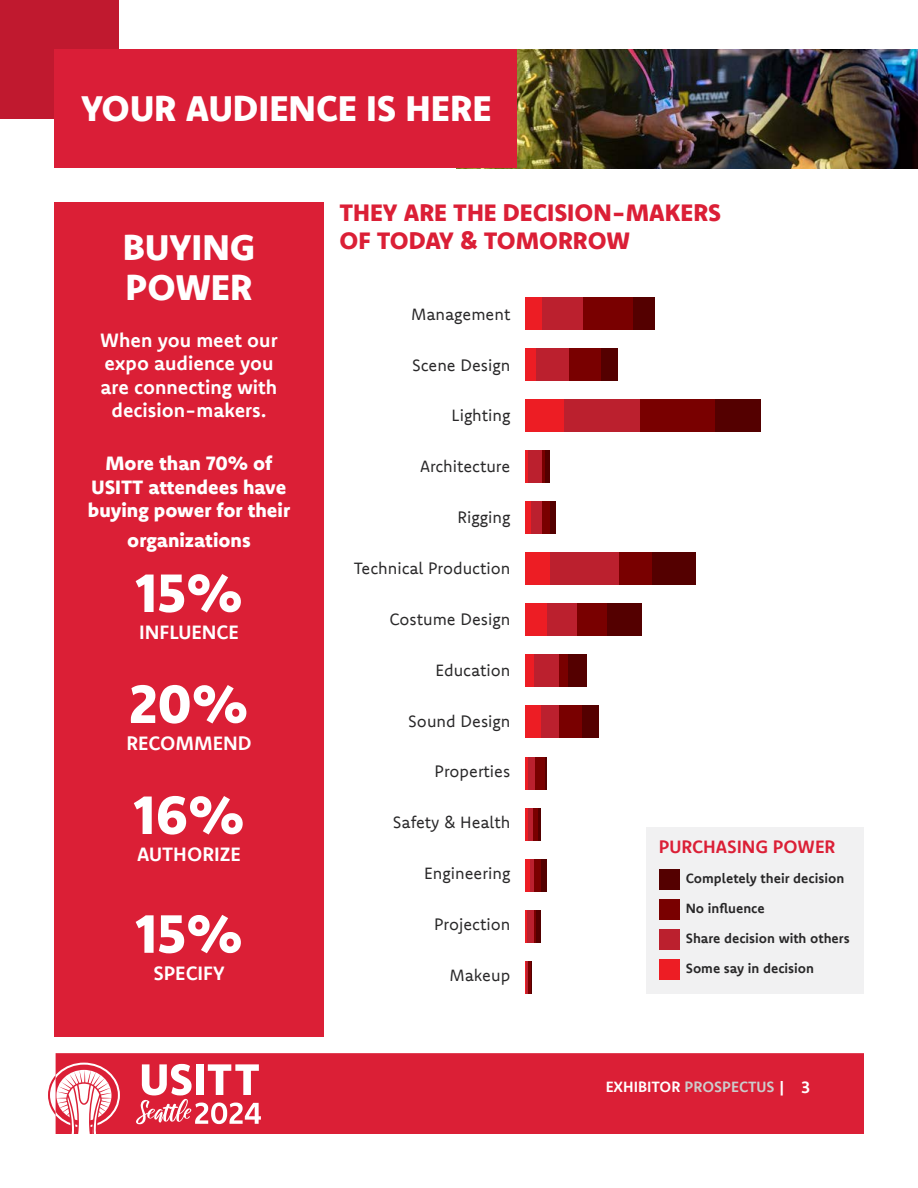
<style>
.page{position:relative;width:918px;height:1188px;background:#fff}
.page>*{position:absolute;margin:0;border:0;box-sizing:border-box;transform-origin:0 0}
.t1{font:800 54px/111px "Komet";color:#fff}
.t2{font:800 36px/40.5px "Komet";color:#fff}
.t3{font:800 24px/28.8px "Komet";color:#db1f36}
.t4{font:700 19.5px/23.4px "Komet";color:#fff;text-align:center}
.t5{font:800 19.5px/23.4px "Komet";color:#fff;text-align:center}
.t6{font:700 18px "Komet";color:#db1f36}
.t7{font:16.5px "Komet";color:#292829}
.t8{font:700 15px "Komet";color:#fff}
.t9{font:700 13.5px "Komet";color:#292829}
.s1{color:#ccc}
.s2{font-size:16.5px}
</style>
<div class="page">
<div style="left:56px;top:1053px;width:808px;height:81px;background:#db1f36"></div>
<svg style="left:48px;top:1063px;width:72px;height:71px"></svg>
<svg style="left:136px;top:1064px;width:125px;height:60px"></svg>
<div style="left:647px;top:827px;width:217px;height:167px;background:#f1f1f2"></div>
<img style="left:516px;top:50px;width:402px;height:118px">
<div style="left:0;top:0;width:118px;height:119px;background:#c0192f"></div>
<div style="left:54px;top:50px;width:462px;height:118px;background:#da1e37"></div>
<div style="left:54px;top:202px;width:270px;height:835px;background:#db1f36"></div>
<div style="left:525px;top:297px;width:18px;height:33px;background:#ed1d24"></div>
<div style="left:542px;top:297px;width:42px;height:33px;background:#bb202e"></div>
<div style="left:584px;top:297px;width:50px;height:33px;background:#790000"></div>
<div style="left:633px;top:297px;width:21px;height:33px;background:#540000"></div>
<div style="left:525px;top:348px;width:12px;height:33px;background:#ed1d24"></div>
<div style="left:536px;top:348px;width:33px;height:33px;background:#bb202e"></div>
<div style="left:569px;top:348px;width:32px;height:33px;background:#790000"></div>
<div style="left:601px;top:348px;width:17px;height:33px;background:#540000"></div>
<hr style="left:525px;top:450px;width:4px;height:33px;background:#ed1d24">
<div style="left:528px;top:450px;width:14px;height:33px;background:#bb202e"></div>
<hr style="left:542px;top:450px;width:4px;height:33px;background:#790000">
<div style="left:545px;top:450px;width:5px;height:33px;background:#540000"></div>
<div style="left:525px;top:501px;width:6px;height:33px;background:#ed1d24"></div>
<div style="left:531px;top:501px;width:12px;height:33px;background:#bb202e"></div>
<div style="left:542px;top:501px;width:8px;height:33px;background:#790000"></div>
<div style="left:550px;top:501px;width:5px;height:33px;background:#540000"></div>
<hr style="left:525px;top:757px;width:3px;height:33px;background:#ed1d24">
<div style="left:528px;top:757px;width:7px;height:33px;background:#bb202e"></div>
<div style="left:535px;top:757px;width:10px;height:33px;background:#790000"></div>
<hr style="left:545px;top:757px;width:2px;height:33px;background:#540000">
<div style="left:525px;top:859px;width:5px;height:33px;background:#ed1d24"></div>
<hr style="left:530px;top:859px;width:4px;height:33px;background:#bb202e">
<div style="left:534px;top:859px;width:8px;height:33px;background:#790000"></div>
<div style="left:541px;top:859px;width:6px;height:33px;background:#540000"></div>
<hr style="left:525px;top:808px;width:3px;height:33px;background:#ed1d24">
<div style="left:528px;top:808px;width:6px;height:33px;background:#bb202e"></div>
<hr style="left:534px;top:808px;width:4px;height:33px;background:#790000">
<hr style="left:538px;top:808px;width:3px;height:33px;background:#540000">
<hr style="left:525px;top:910px;width:2px;height:33px;background:#ed1d24">
<div style="left:527px;top:910px;width:7px;height:33px;background:#bb202e"></div>
<hr style="left:534px;top:910px;width:2px;height:33px;background:#790000">
<div style="left:536px;top:910px;width:5px;height:33px;background:#540000"></div>
<hr style="left:525px;top:961px;width:1px;height:33px;background:#ed1d24">
<hr style="left:526px;top:961px;width:2px;height:33px;background:#bb202e">
<hr style="left:528px;top:961px;width:3px;height:33px;background:#790000">
<hr style="left:531px;top:961px;width:1px;height:33px;background:#540000">
<div style="left:525px;top:399px;width:40px;height:33px;background:#ed1d24"></div>
<div style="left:564px;top:399px;width:76px;height:33px;background:#bb202e"></div>
<div style="left:640px;top:399px;width:75px;height:33px;background:#790000"></div>
<div style="left:715px;top:399px;width:45px;height:33px;background:#540000"></div>
<div style="left:525px;top:552px;width:25px;height:33px;background:#ed1d24"></div>
<div style="left:550px;top:552px;width:69px;height:33px;background:#bb202e"></div>
<div style="left:619px;top:552px;width:34px;height:33px;background:#790000"></div>
<div style="left:652px;top:552px;width:44px;height:33px;background:#540000"></div>
<div style="left:525px;top:603px;width:23px;height:33px;background:#ed1d24"></div>
<div style="left:547px;top:603px;width:31px;height:33px;background:#bb202e"></div>
<div style="left:577px;top:603px;width:30px;height:33px;background:#790000"></div>
<div style="left:607px;top:603px;width:34px;height:33px;background:#540000"></div>
<div style="left:525px;top:654px;width:10px;height:33px;background:#ed1d24"></div>
<div style="left:534px;top:654px;width:26px;height:33px;background:#bb202e"></div>
<div style="left:559px;top:654px;width:10px;height:33px;background:#790000"></div>
<div style="left:568px;top:654px;width:19px;height:33px;background:#540000"></div>
<div style="left:525px;top:705px;width:17px;height:33px;background:#ed1d24"></div>
<div style="left:541px;top:705px;width:18px;height:33px;background:#bb202e"></div>
<div style="left:559px;top:705px;width:24px;height:33px;background:#790000"></div>
<div style="left:583px;top:705px;width:16px;height:33px;background:#540000"></div>
<div style="left:659px;top:869px;width:20px;height:21px;background:#540000"></div>
<div style="left:659px;top:900px;width:20px;height:20px;background:#790000"></div>
<div style="left:659px;top:930px;width:20px;height:20px;background:#bb202e"></div>
<div style="left:659px;top:960px;width:20px;height:20px;background:#ed1d24"></div>
<h2 class="t2" style="left:81px;top:87px;width:412px">YOUR AUDIENCE IS HERE</h2>
<h2 class="t2" style="left:123px;top:226px;width:134px">BUYING<br>POWER</h2>
<p class="t4" style="left:100px;top:328px;width:179px">When you meet our expo audience you are connecting with decision-makers.</p>
<p class="t5" style="left:88px;top:451px;width:204px">More than 70% of<br>USITT attendees have buying power for their</p>
<p class="t5" style="left:127px;top:528px;width:125px">organizations</p>
<h1 class="t1" style="left:135px;top:536px;width:109px">15%</h1>
<p class="t4" style="left:139px;top:620px;width:101px">INFLUENCE</p>
<h1 class="t1" style="left:130px;top:647px;width:120px">20%<br>16%</h1>
<p class="t4" style="left:137px;top:842px;width:105px">AUTHORIZE</p>
<p class="t4" style="left:126px;top:731px;width:127px">RECOMMEND</p>
<h1 class="t1" style="left:135px;top:877px;width:109px">15%</h1>
<p class="t4" style="left:153px;top:961px;width:73px">SPECIFY</p>
<h3 class="t3" style="left:339px;top:197px;width:383px">THEY ARE THE DECISION-MAKERS<br>OF TODAY &amp; TOMORROW</h3>
<p class="t7" style="left:411px;top:303px;width:101px">Management</p>
<p class="t7" style="left:412px;top:354px;width:100px">Scene Design</p>
<p class="t7" style="left:452px;top:405px;width:60px">Lighting</p>
<p class="t7" style="left:420px;top:456px;width:92px">Architecture</p>
<p class="t7" style="left:457px;top:507px;width:54px">Rigging</p>
<p class="t7" style="left:354px;top:557px;width:158px">Technical Production</p>
<p class="t7" style="left:389px;top:608px;width:122px">Costume Design</p>
<p class="t7" style="left:436px;top:659px;width:76px">Education</p>
<p class="t7" style="left:408px;top:710px;width:104px">Sound Design</p>
<p class="t7" style="left:435px;top:761px;width:77px">Properties</p>
<p class="t7" style="left:393px;top:812px;width:119px">Safety &amp; Health</p>
<p class="t7" style="left:424px;top:863px;width:88px">Engineering</p>
<p class="t7" style="left:434px;top:913px;width:78px">Projection</p>
<p class="t7" style="left:449px;top:964px;width:62px">Makeup</p>
<p class="t6" style="left:659px;top:835px;width:178px">PURCHASING POWER</p>
<p class="t9" style="left:686px;top:869px;width:160px">Completely their decision</p>
<p class="t9" style="left:686px;top:899px;width:81px">No influence</p>
<p class="t9" style="left:686px;top:929px;width:165px">Share decision with others</p>
<p class="t9" style="left:686px;top:959px;width:130px">Some say in decision</p>
<p class="t8" style="left:606px;top:1077px;width:206px">EXHIBITOR <span class="s1">PROSPECTUS</span> | <span class="s2">3</span></p>
</div>
